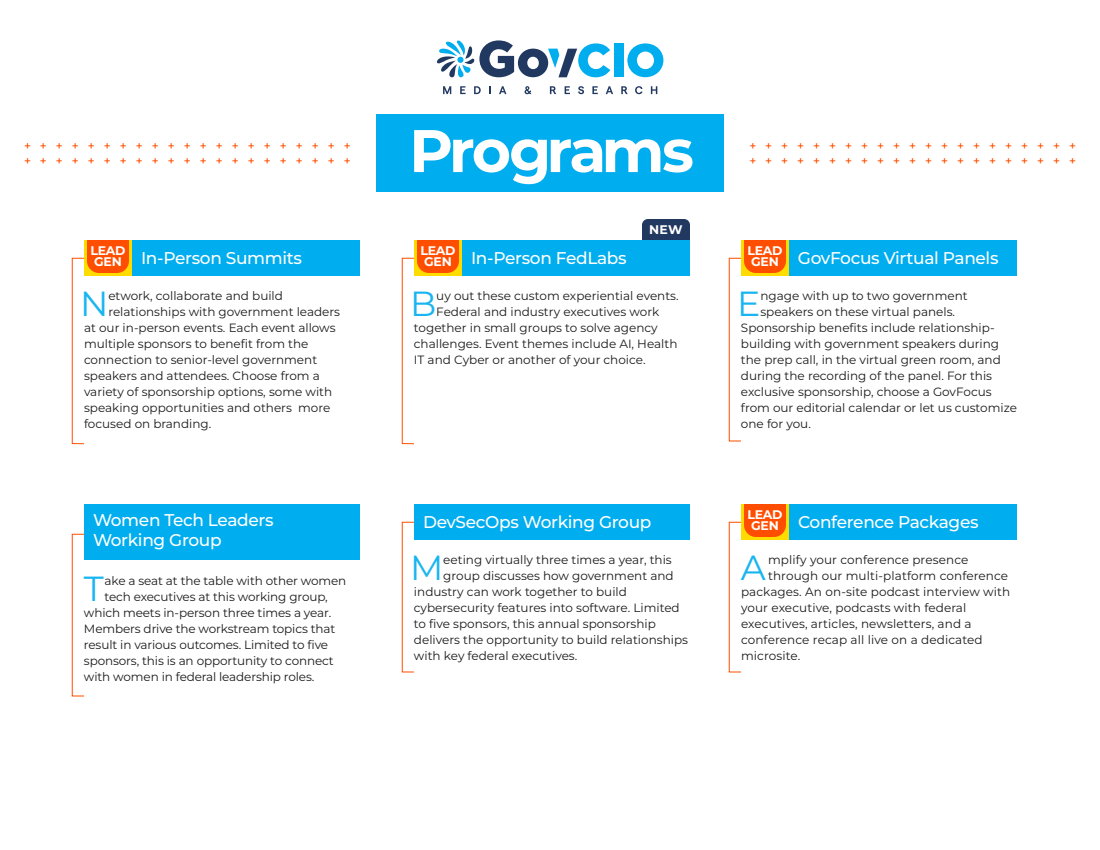
<style>
.page{position:relative;width:1100px;height:850px;background:#fff}
.page>*{position:absolute;margin:0;border:0;box-sizing:border-box;transform-origin:0 0}
.t1{font:700 60px "Montserrat";letter-spacing:-.05em;color:#fff}
.t2{font:34.9px "Montserrat";color:#1ab5f0}
.t3{font:500 17px/20px "Montserrat";letter-spacing:-.02em;color:#fff}
.t4{font:700 12.5px/11px "Montserrat";letter-spacing:-.02em;color:#fff}
.t5{font:12px "Montserrat";color:#1a1a1a}
.t6{font:500 12px "Montserrat";color:#ff4e00}
</style>
<div class="page">
<div style="left:789px;top:504px;width:228px;height:36px;background:#00adee"></div>
<div style="left:741px;top:504px;width:48px;height:36px;background:#ffdc00"></div>
<svg style="left:744px;top:504px;width:42px;height:33px"></svg>
<div style="left:376px;top:114px;width:348px;height:78px;background:#00adee"></div>
<div style="left:132px;top:240px;width:228px;height:36px;background:#00adee"></div>
<div style="left:462px;top:240px;width:228px;height:36px;background:#00adee"></div>
<div style="left:789px;top:240px;width:228px;height:36px;background:#00adee"></div>
<div style="left:84px;top:504px;width:276px;height:56px;background:#00adee"></div>
<svg style="left:651px;top:86px;width:6px;height:8px"></svg>
<svg style="left:635px;top:86px;width:7px;height:8px"></svg>
<svg style="left:621px;top:86px;width:7px;height:8px"></svg>
<svg style="left:606px;top:86px;width:7px;height:8px"></svg>
<svg style="left:592px;top:86px;width:6px;height:8px"></svg>
<svg style="left:578px;top:86px;width:6px;height:8px"></svg>
<svg style="left:565px;top:86px;width:5px;height:8px"></svg>
<svg style="left:550px;top:86px;width:6px;height:8px"></svg>
<svg style="left:525px;top:86px;width:7px;height:8px"></svg>
<svg style="left:499px;top:86px;width:7px;height:8px"></svg>
<svg style="left:489px;top:86px;width:2px;height:8px"></svg>
<svg style="left:474px;top:86px;width:7px;height:8px"></svg>
<svg style="left:460px;top:86px;width:6px;height:8px"></svg>
<svg style="left:443px;top:86px;width:8px;height:8px"></svg>
<svg style="left:627px;top:43px;width:36px;height:34px"></svg>
<div style="left:614px;top:43px;width:10px;height:34px;background:#00adee"></div>
<svg style="left:437px;top:40px;width:173px;height:38px"></svg>
<div style="left:457px;top:57px;width:7px;height:6px;background:#00adee;border-radius:50%"></div>
<svg style="left:642px;top:219px;width:48px;height:21px"></svg>
<div style="left:414px;top:504px;width:276px;height:36px;background:#00adee"></div>
<div style="left:84px;top:240px;width:48px;height:36px;background:#ffdc00"></div>
<svg style="left:87px;top:240px;width:42px;height:33px"></svg>
<div style="left:414px;top:240px;width:48px;height:36px;background:#ffdc00"></div>
<svg style="left:417px;top:240px;width:42px;height:33px"></svg>
<div style="left:741px;top:240px;width:48px;height:36px;background:#ffdc00"></div>
<svg style="left:744px;top:240px;width:42px;height:33px"></svg>
<h1 class="t1" style="left:409px;top:108px;width:286px">Programs</h1>
<p class="t6" style="left:24px;top:137px;width:328px">+++++++++++++++++++++</p>
<p class="t6" style="left:749px;top:137px;width:328px">+++++++++++++++++++++</p>
<p class="t6" style="left:24px;top:152px;width:328px">+++++++++++++++++++++</p>
<p class="t6" style="left:749px;top:152px;width:328px">+++++++++++++++++++++</p>
<p class="t4" style="left:649px;top:223px;width:35px">NEW</p>
<p class="t4" style="left:90px;top:245px;width:37px">LEAD<br>GEN</p>
<p class="t4" style="left:420px;top:245px;width:37px">LEAD<br>GEN</p>
<p class="t4" style="left:747px;top:245px;width:37px">LEAD<br>GEN</p>
<h3 class="t3" style="left:141px;top:247px;width:163px">In-Person Summits</h3>
<h3 class="t3" style="left:471px;top:247px;width:157px">In-Person FedLabs</h3>
<h3 class="t3" style="left:798px;top:247px;width:202px">GovFocus Virtual Panels</h3>
<h2 class="t2" style="left:80px;top:279px;width:30px">N</h2>
<p class="t5" style="left:108px;top:287px;width:176px">etwork, collaborate and build</p>
<p class="t5" style="left:108px;top:303px;width:233px">relationships with government leaders</p>
<p class="t5" style="left:84px;top:319px;width:253px">at our in-person events. Each event allows</p>
<p class="t5" style="left:84px;top:335px;width:226px">multiple sponsors to benefit from the</p>
<p class="t5" style="left:84px;top:351px;width:235px">connection to senior-level government</p>
<p class="t5" style="left:84px;top:367px;width:237px">speakers and attendees. Choose from a</p>
<p class="t5" style="left:84px;top:383px;width:250px">variety of sponsorship options, some with</p>
<p class="t5" style="left:84px;top:399px;width:248px">speaking opportunities and others more</p>
<p class="t5" style="left:84px;top:415px;width:129px">focused on branding.</p>
<h3 class="t3" style="left:93px;top:510px;width:182px">Women Tech Leaders<br>Working Group</h3>
<h2 class="t2" style="left:84px;top:564px;width:22px">T</h2>
<p class="t5" style="left:105px;top:572px;width:243px">ake a seat at the table with other women</p>
<p class="t5" style="left:105px;top:588px;width:225px">tech executives at this working group,</p>
<p class="t5" style="left:84px;top:604px;width:249px">which meets in-person three times a year.</p>
<p class="t5" style="left:84px;top:620px;width:253px">Members drive the workstream topics that</p>
<p class="t5" style="left:84px;top:636px;width:246px">result in various outcomes. Limited to five</p>
<p class="t5" style="left:84px;top:652px;width:251px">sponsors, this is an opportunity to connect</p>
<p class="t5" style="left:84px;top:668px;width:232px">with women in federal leadership roles.</p>
<h2 class="t2" style="left:410px;top:279px;width:28px">B</h2>
<p class="t5" style="left:436px;top:287px;width:244px">uy out these custom experiential events.</p>
<p class="t5" style="left:436px;top:303px;width:224px">Federal and industry executives work</p>
<p class="t5" style="left:414px;top:319px;width:245px">together in small groups to solve agency</p>
<p class="t5" style="left:414px;top:335px;width:265px">challenges. Event themes include AI, Health</p>
<p class="t5" style="left:414px;top:351px;width:233px">IT and Cyber or another of your choice.</p>
<h3 class="t3" style="left:423px;top:511px;width:230px">DevSecOps Working Group</h3>
<h2 class="t2" style="left:410px;top:543px;width:35px">M</h2>
<p class="t5" style="left:443px;top:551px;width:230px">eeting virtually three times a year, this</p>
<p class="t5" style="left:443px;top:567px;width:232px">group discusses how government and</p>
<p class="t5" style="left:414px;top:583px;width:214px">industry can work together to build</p>
<p class="t5" style="left:414px;top:599px;width:267px">cybersecurity features into software. Limited</p>
<p class="t5" style="left:414px;top:615px;width:243px">to five sponsors, this annual sponsorship</p>
<p class="t5" style="left:414px;top:631px;width:276px">delivers the opportunity to build relationships</p>
<p class="t5" style="left:414px;top:647px;width:165px">with key federal executives.</p>
<h2 class="t2" style="left:737px;top:279px;width:25px">E</h2>
<p class="t5" style="left:760px;top:287px;width:209px">ngage with up to two government</p>
<p class="t5" style="left:760px;top:303px;width:196px">speakers on these virtual panels.</p>
<p class="t5" style="left:741px;top:319px;width:255px">Sponsorship benefits include relationship-</p>
<p class="t5" style="left:741px;top:335px;width:260px">building with government speakers during</p>
<p class="t5" style="left:741px;top:351px;width:261px">the prep call, in the virtual green room, and</p>
<p class="t5" style="left:741px;top:367px;width:253px">during the recording of the panel. For this</p>
<p class="t5" style="left:741px;top:383px;width:252px">exclusive sponsorship, choose a GovFocus</p>
<p class="t5" style="left:741px;top:399px;width:278px">from our editorial calendar or let us customize</p>
<p class="t5" style="left:741px;top:415px;width:71px">one for you.</p>
<p class="t4" style="left:747px;top:509px;width:37px">LEAD<br>GEN</p>
<h3 class="t3" style="left:798px;top:511px;width:182px">Conference Packages</h3>
<h2 class="t2" style="left:741px;top:543px;width:26px">A</h2>
<p class="t5" style="left:768px;top:551px;width:202px">mplify your conference presence</p>
<p class="t5" style="left:768px;top:567px;width:242px">through our multi-platform conference</p>
<p class="t5" style="left:741px;top:583px;width:271px">packages. An on-site podcast interview with</p>
<p class="t5" style="left:741px;top:599px;width:227px">your executive, podcasts with federal</p>
<p class="t5" style="left:741px;top:615px;width:232px">executives, articles, newsletters, and a</p>
<p class="t5" style="left:741px;top:631px;width:243px">conference recap all live on a dedicated</p>
<p class="t5" style="left:741px;top:647px;width:61px">microsite.</p>
</div>
